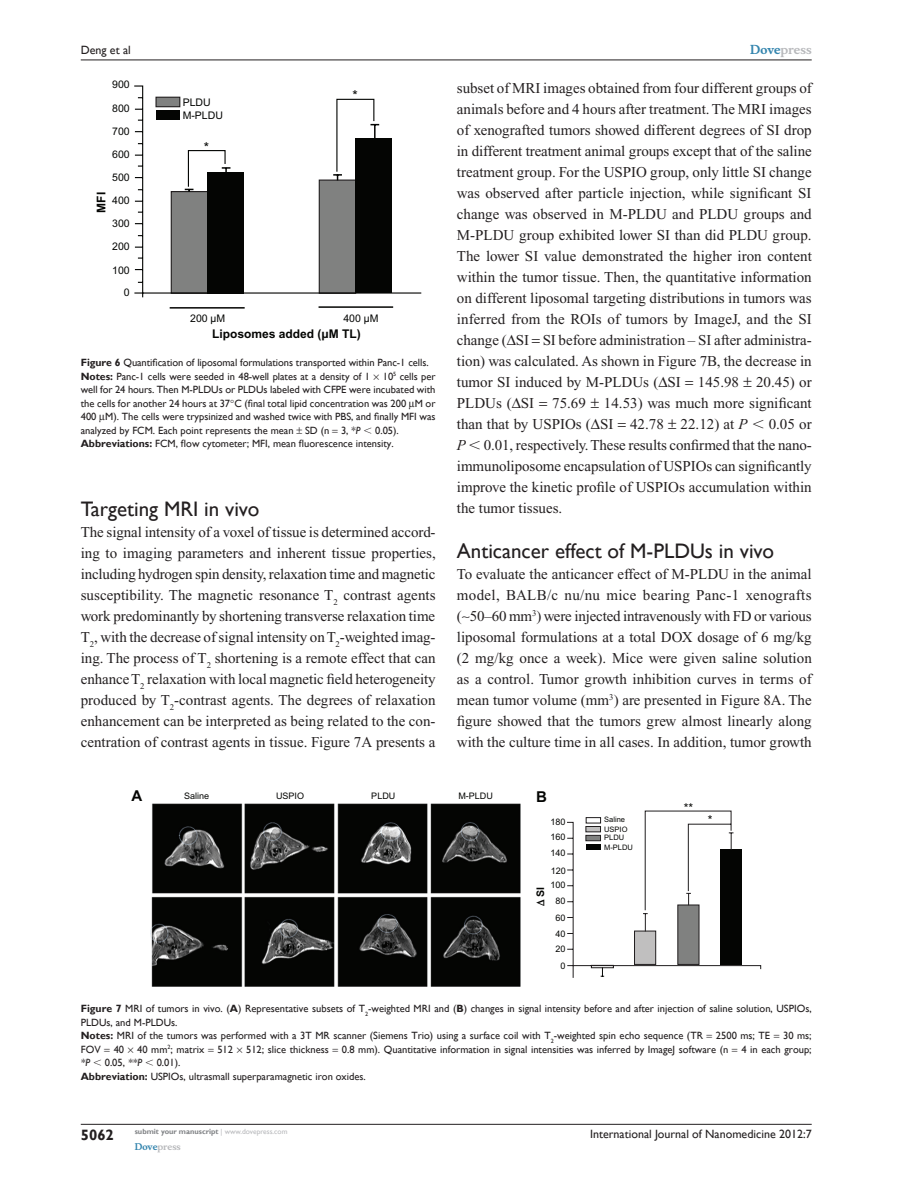
<style>
.page{position:relative;width:918px;height:1188px;background:#fff}
.page>*{position:absolute;margin:0;border:0;box-sizing:border-box;transform-origin:0 0}
.t1{font:21px "Gill Sans";color:#231f20}
.TxF{font:15px/21px "Times New Roman";color:#231f20;text-align:justify}
.t2{font:700 15px "Gill Sans";color:#231f20}
.t3{font:700 15px "Arial";color:#040503}
.t4{font:13.5px "Arial";color:#040503}
.t5{font:12px "Gill Sans";color:#231f20}
.t6{font:700 12px "Arial";color:#040503}
.t7{font:700 12px "Musee";color:#b8b9bc}
.t8{font:12px "Arial";color:#040503}
.FC{font:10.5px/13.5px "Gill Sans";color:#231f20;text-align:justify}
.t9{font:10.5px/23px "Arial";color:#040503}
.t10{font:700 10.5px "Arial";color:#040503}
.t11{font:9px/16.2px "Arial";color:#040503}
.t12{font:700 9px "Musee";color:#b8b9bc}
.t13{font:700 7.5px "Gill Sans";color:#808285}
.t14{font:7.5px/8.7px "Arial";color:#040503}
.s1{font-weight:700}
.s2{font-style:italic}
.s3{font-family:"Mathematical Pi One"}
.s4{color:#3485ae}
.s5{font-weight:400;color:#b8b9bc}
</style>
<div class="page">
<svg style="left:134px;top:85px;width:287px;height:213px"></svg>
<svg style="left:185px;top:189px;width:8px;height:3px"></svg>
<svg style="left:222px;top:167px;width:8px;height:5px"></svg>
<svg style="left:333px;top:174px;width:9px;height:6px"></svg>
<svg style="left:370px;top:124px;width:9px;height:15px"></svg>
<div style="left:155px;top:97px;width:25px;height:10px;background:#808180;border:1px solid #201d1e"></div>
<div style="left:156px;top:111px;width:24px;height:9px;background:#040503"></div>
<hr style="left:170px;top:307px;width:75px;height:2px;background:#040503">
<hr style="left:319px;top:306px;width:74px;height:2px;background:#040503">
<img style="left:150px;top:803px;width:371px;height:184px">
<svg style="left:567px;top:810px;width:194px;height:168px"></svg>
<hr style="left:81px;top:1124px;width:731px;height:1px;background:#231f20">
<hr style="left:81px;top:60px;width:731px;height:1px;background:#231f20">
<p class="t5" style="left:81px;top:43px;width:52px">Deng et al</p>
<p class="t9" style="left:112px;top:73px;width:19px">900</p>
<p class="t9" style="left:112px;top:97px;width:19px">800</p>
<p class="t9" style="left:112px;top:143px;width:19px">600<br>500</p>
<p class="t9" style="left:112px;top:189px;width:19px;text-align:justify">400<br>300<br>200</p>
<p class="t9" style="left:112px;top:259px;width:19px;line-height:22px;text-align:right">100<br>0</p>
<p class="t9" style="left:112px;top:120px;width:19px">700</p>
<p class="t6" style="left:94px;top:213px;width:22px;rotate:-90deg">MFI</p>
<p class="t9" style="left:183px;top:96px;width:42px;line-height:12.8px">PLDU<br>M-PLDU</p>
<p class="t4" style="left:204px;top:140px;width:7px">*</p>
<p class="t4" style="left:352px;top:88px;width:7px">*</p>
<p class="t9" style="left:343px;top:307px;width:37px">400 µM</p>
<p class="t9" style="left:190px;top:307px;width:37px">200 µM</p>
<p class="t6" style="left:212px;top:327px;width:150px">Liposomes added (µM TL)</p>
<p class="FC" style="left:81px;top:356px;width:349px"><span class="s1">Figure 6</span> Quantification of liposomal formulations transported within Panc-1 cells.</p>
<p class="FC" style="left:81px;top:369px;width:356px"><span class="s1">Notes:</span> Panc-1 cells were seeded in 48-well plates at a density of 1 10<sup>5</sup> cells per well for 24 hours. Then M-PLDUs or PLDUs labeled with CFPE were incubated with the cells for another 24 hours at 37 C (final total lipid concentration was 200 M or 400 M). The cells were trypsinized and washed twice with PBS, and finally MFI was analyzed by FCM. Each point represents the mean SD (n 3, *<span class="s2">P</span> <span class="s3">,</span> 0.05).</p>
<p class="FC" style="left:81px;top:437px;width:315px"><span class="s1">Abbreviations:</span> FCM, flow cytometer; MFI, mean fluorescence intensity.</p>
<h2 class="t1" style="left:81px;top:496px;width:180px">Targeting MRI in vivo</h2>
<p class="TxF" style="left:81px;top:521px;width:357px">The signal intensity of a voxel of tissue is determined accord&shy;ing to imaging parameters and inherent tissue properties, including hydrogen spin density, relaxation time and magnetic susceptibility. The magnetic resonance T<sub>2</sub> contrast agents work predominantly by shortening transverse relaxation time T<sub>2</sub>, with the decrease of signal intensity on T<sub>2</sub>-weighted imag&shy;ing. The process of T<sub>2</sub> shortening is a remote effect that can enhance T<sub>2</sub> relaxation with local magnetic field heterogeneity produced by T<sub>2</sub>-contrast agents. The degrees of relaxation enhancement can be interpreted as being related to the con&shy;centration of contrast agents in tissue. Figure 7A presents a</p>
<p class="t7" style="left:750px;top:43px;width:63px"><span class="s4">Dove</span>press</p>
<p class="TxF" style="left:457px;top:77px;width:357px">subset of MRI images obtained from four different groups of animals before and 4 hours after treatment. The MRI images of xenografted tumors showed different degrees of SI drop in different treatment animal groups except that of the saline treatment group. For the USPIO group, only little SI change was observed after particle injection, while significant SI change was observed in M-PLDU and PLDU groups and M-PLDU group exhibited lower SI than did PLDU group.<br>The lower SI value demonstrated the higher iron content within the tumor tissue. Then, the quantitative information on different liposomal targeting distributions in tumors was inferred from the ROIs of tumors by ImageJ, and the SI change (∆SI SI before administration – SI after administra&shy;tion) was calculated. As shown in Figure 7B, the decrease in tumor SI induced by M-PLDUs (∆SI 145.98 20.45) or PLDUs (∆SI 75.69 14.53) was much more significant than that by USPIOs (∆SI 42.78 22.12) at <span class="s2">P</span> <span class="s3">,</span> 0.05 or <span class="s2">P</span> <span class="s3">,</span> 0.01, respectively. These results confirmed that the nano&shy;immunoliposome encapsulation of USPIOs can significantly improve the kinetic profile of USPIOs accumulation within the tumor tissues.</p>
<h2 class="t1" style="left:457px;top:538px;width:319px">Anticancer effect of M-PLDUs in vivo</h2>
<p class="TxF" style="left:457px;top:563px;width:357px">To evaluate the anticancer effect of M-PLDU in the animal model, BALB/c nu/nu mice bearing Panc-1 xenografts (∼50–60 mm<sup>3</sup>) were injected intravenously with FD or various liposomal formulations at a total DOX dosage of 6 mg/kg (2 mg/kg once a week). Mice were given saline solution as a control. Tumor growth inhibition curves in terms of mean tumor volume (mm<sup>3</sup>) are presented in Figure 8A. The figure showed that the tumors grew almost linearly along with the culture time in all cases. In addition, tumor growth</p>
<p class="t3" style="left:131px;top:787px;width:12px">A</p>
<p class="t11" style="left:184px;top:788px;width:27px">Saline</p>
<p class="t11" style="left:276px;top:788px;width:30px">USPIO</p>
<p class="t11" style="left:371px;top:788px;width:26px">PLDU</p>
<p class="t11" style="left:458px;top:788px;width:36px">M-PLDU</p>
<p class="t3" style="left:536px;top:788px;width:12px">B</p>
<p class="t11" style="left:550px;top:814px;width:17px">180</p>
<p class="t14" style="left:604px;top:815px;width:22px">Saline</p>
<p class="t14" style="left:604px;top:825px;width:25px">USPIO<br>PLDU</p>
<p class="t14" style="left:604px;top:843px;width:30px">M-PLDU</p>
<p class="t11" style="left:550px;top:830px;width:17px">160<br>140</p>
<p class="t11" style="left:550px;top:877px;width:17px">100</p>
<p class="t11" style="left:551px;top:862px;width:17px">120</p>
<p class="t11" style="left:555px;top:893px;width:12px;text-align:center">80<br>60<br>40<br>20<br>0</p>
<p class="t10" style="left:534px;top:906px;width:20px;rotate:-90deg">∆ SI</p>
<p class="t8" style="left:684px;top:801px;width:11px">**</p>
<p class="t8" style="left:708px;top:813px;width:6px">*</p>
<p class="FC" style="left:81px;top:1002px;width:732px"><span class="s1">Figure 7</span> MRI of tumors in vivo. (<span class="s1">A</span>) Representative subsets of T<sub>2</sub>-weighted MRI and (<span class="s1">B</span>) changes in signal intensity before and after injection of saline solution, USPIOs,<br>PLDUs, and M-PLDUs.</p>
<p class="FC" style="left:81px;top:1029px;width:732px"><span class="s1">Notes:</span> MRI of the tumors was performed with a 3T MR scanner (Siemens Trio) using a surface coil with T<sub>2</sub>-weighted spin echo sequence (TR 2500 ms; TE 30 ms; FOV 40 40 mm<sup>2</sup>; matrix 512 512; slice thickness 0.8 mm). Quantitative information in signal intensities was inferred by ImageJ software (n 4 in each group; <span class="s2">*P</span> <span class="s3">,</span> 0.05, <span class="s2">**P</span> <span class="s3">,</span> 0.01).</p>
<p class="FC" style="left:81px;top:1069px;width:287px"><span class="s1">Abbreviation:</span> USPIOs, ultrasmall superparamagnetic iron oxides.</p>
<p class="t2" style="left:81px;top:1126px;width:35px">5062</p>
<p class="t13" style="left:135px;top:1127px;width:154px">submit your manuscript <span class="s5">| www.dovepress.com</span></p>
<p class="t12" style="left:135px;top:1141px;width:48px"><span class="s4">Dove</span>press</p>
<p class="t5" style="left:590px;top:1127px;width:223px">International Journal of Nanomedicine 2012:7</p>
</div>
